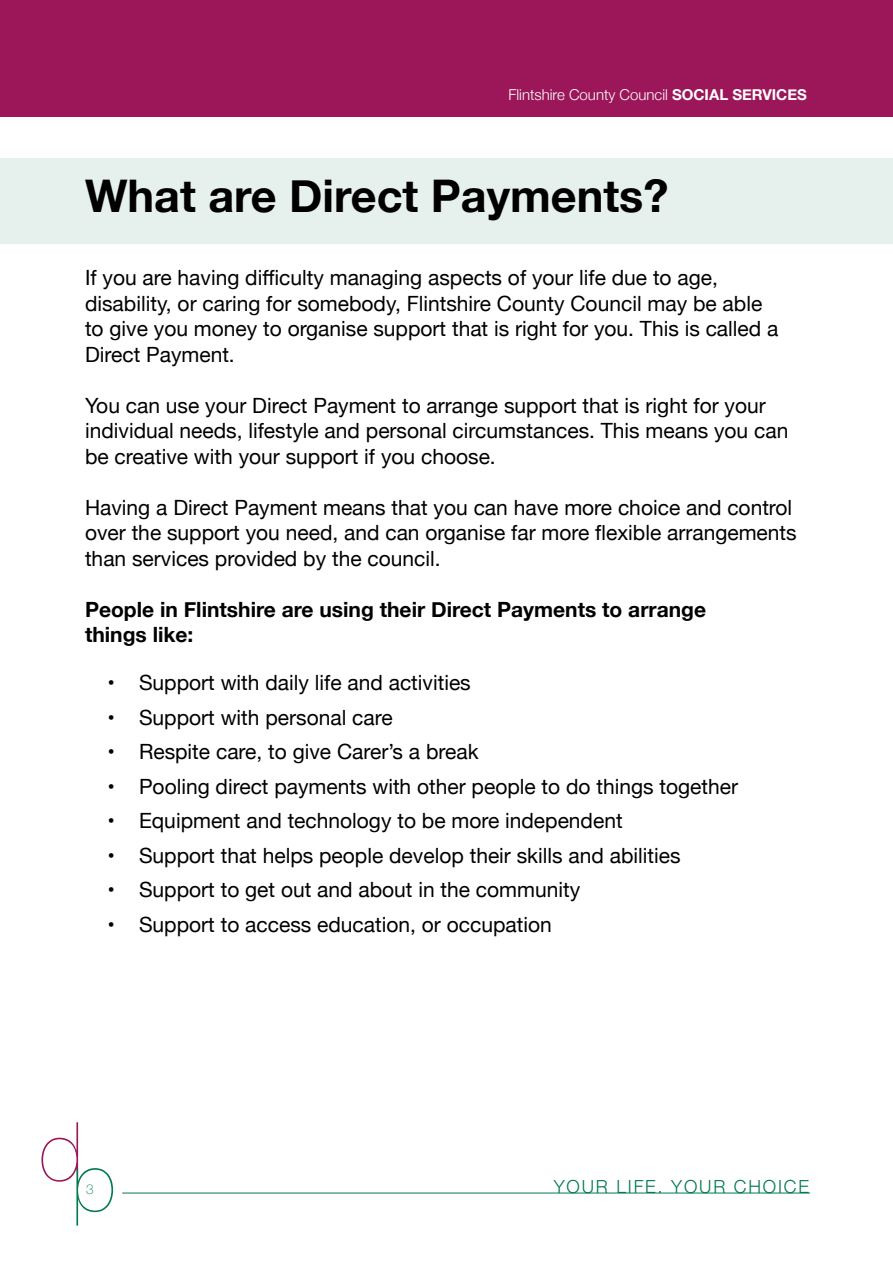
<style>
.page{position:relative;width:893px;height:1263px;background:#fff}
.page>*{position:absolute;margin:0;border:0;box-sizing:border-box;transform-origin:0 0}
.t1{font:700 45px "Helvetica Neue";color:#000}
.t2{font:21px/25.5px "Helvetica Neue";color:#000}
.t3{font:700 21px/25.5px "Helvetica Neue";color:#000}
.t4{font:300 18px "Helvetica Neue";letter-spacing:.1em;color:#007a4e}
.t5{font:300 15px "Helvetica Neue";color:#fff}
.t6{font:100 13.5px "Helvetica Neue";color:#007a4e}
.s1{font-weight:700}
</style>
<div class="page">
<div style="left:0;top:0;width:893px;height:117px;background:#9b1759"></div>
<div style="left:0;top:158px;width:893px;height:85px;background:#e6f1ed"></div>
<svg style="left:41px;top:1122px;width:72px;height:103px"></svg>
<hr style="left:122px;top:1193px;width:688px;height:1px;background:#007a4e">
<p class="t5" style="left:508px;top:82px;width:300px">Flintshire County Council <span class="s1">SOCIAL SERVICES</span></p>
<h1 class="t1" style="left:85px;top:160px;width:585px">What are Direct Payments?</h1>
<p class="t2" style="left:85px;top:266px;width:695px">If you are having difficulty managing aspects of your life due to age, disability, or caring for somebody, Flintshire County Council may be able to give you money to organise support that is right for you. This is called a Direct Payment.</p>
<p class="t2" style="left:85px;top:394px;width:705px">You can use your Direct Payment to arrange support that is right for your individual needs, lifestyle and personal circumstances. This means you can be creative with your support if you choose.</p>
<p class="t2" style="left:85px;top:496px;width:713px">Having a Direct Payment means that you can have more choice and control over the support you need, and can organise far more flexible arrangements than services provided by the council.</p>
<p class="t3" style="left:85px;top:597px;width:622px">People in Flintshire are using their Direct Payments to arrange things like:</p>
<p class="t2" style="left:108px;top:671px;width:365px">• Support with daily life and activities</p>
<p class="t2" style="left:108px;top:706px;width:287px">• Support with personal care</p>
<p class="t2" style="left:108px;top:740px;width:373px">• Respite care, to give Carer’s a break</p>
<p class="t2" style="left:108px;top:775px;width:632px">• Pooling direct payments with other people to do things together</p>
<p class="t2" style="left:108px;top:809px;width:517px">• Equipment and technology to be more independent</p>
<p class="t2" style="left:108px;top:844px;width:574px">• Support that helps people develop their skills and abilities</p>
<p class="t2" style="left:108px;top:878px;width:474px">• Support to get out and about in the community</p>
<p class="t2" style="left:108px;top:913px;width:446px">• Support to access education, or occupation</p>
<p class="t6" style="left:86px;top:1179px;width:9px">3</p>
<p class="t4" style="left:554px;top:1172px;width:257px">YOUR LIFE. YOUR CHOICE</p>
</div>
